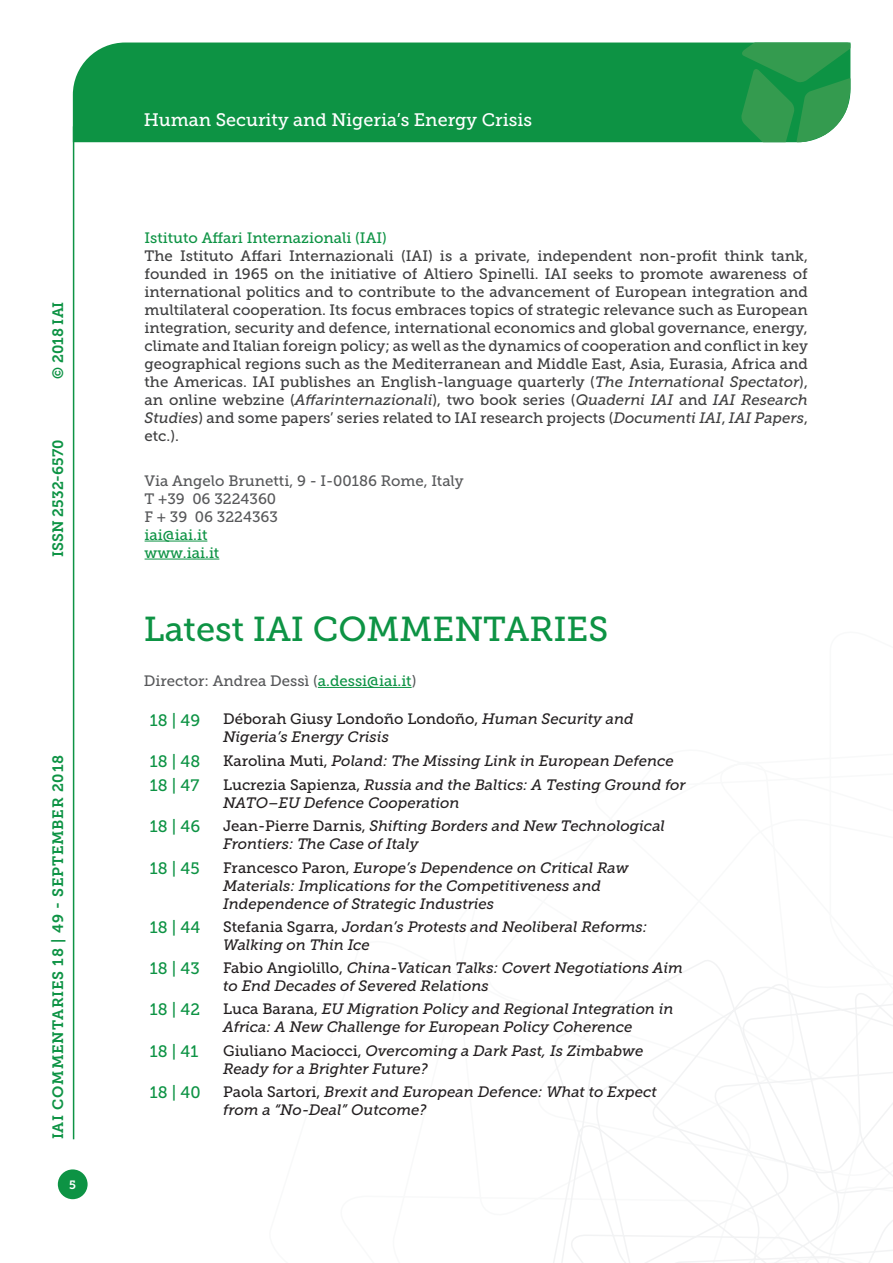
<style>
.page{position:relative;width:893px;height:1263px;background:#fff}
.page>*{position:absolute;margin:0;border:0;box-sizing:border-box;transform-origin:0 0}
.t1{font:34.5px "Museo Slab 500";color:#0d9344}
.t2{font:18px "Museo Slab 500";color:#fff}
.t3{font:16.5px "Museo Slab 500";color:#0d9344}
.Elenco_paper{font:italic 15px/18px "Museo Slab 500";color:#231f20}
.t4{font:15px/18px "Museo Slab 500";color:#3e3e3f;text-align:justify}
.t5{font:15px "Museo Slab 500";color:#57585a}
.t6{font:15px "Museo Slab 500";color:#0d9344}
.t7{font:15px "Museo Slab 700";letter-spacing:.05em;color:#0d9344}
.t8{font:15px "Museo Slab 700";color:#0d9344}
.t9{font:12px "Museo Slab 700";color:#fff}
.s1{font-style:italic}
.s2{color:#0d9344}
.s3{font-style:normal}
</style>
<div class="page">
<svg style="left:553px;top:960px;width:340px;height:303px"></svg>
<div style="left:73px;top:43px;width:668px;height:99px;background:#0d9344"></div>
<svg style="left:741px;top:43px;width:109px;height:99px;background:#339d54"></svg>
<div style="left:58px;top:1169px;width:30px;height:30px;background:#0d9344;border-radius:50%"></div>
<hr style="left:73px;top:126px;width:1px;height:1013px;background:#0d9344">
<hr style="left:318px;top:687px;width:94px;height:1px;background:#0d9344">
<hr style="left:145px;top:541px;width:62px;height:1px;background:#0d9344">
<hr style="left:145px;top:559px;width:74px;height:1px;background:#0d9344">
<p class="t7" style="left:50px;top:379px;width:79px;rotate:-90deg">© 2018 IAI</p>
<p class="t8" style="left:50px;top:557px;width:119px;rotate:-90deg">ISSN 2532-6570</p>
<p class="t7" style="left:50px;top:1139px;width:386px;rotate:-90deg">IAI COMMENTARIES 18 | 49 - SEPTEMBER 2018</p>
<p class="t9" style="left:69px;top:1178px;width:8px">5</p>
<p class="t2" style="left:144px;top:110px;width:390px">Human Security and Nigeria’s Energy Crisis</p>
<p class="t6" style="left:145px;top:229px;width:244px">Istituto Affari Internazionali (IAI)</p>
<p class="t4" style="left:145px;top:247px;width:665px">The Istituto Affari Internazionali (IAI) is a private, independent non-profit think tank, founded in 1965 on the initiative of Altiero Spinelli. IAI seeks to promote awareness of international politics and to contribute to the advancement of European integration and multilateral cooperation. Its focus embraces topics of strategic relevance such as European integration, security and defence, international economics and global governance, energy, climate and Italian foreign policy; as well as the dynamics of cooperation and conflict in key geographical regions such as the Mediterranean and Middle East, Asia, Eurasia, Africa and the Americas. IAI publishes an English-language quarterly (<span class="s1">The International Spectator</span>), an online webzine (<span class="s1">Affarinternazionali</span>), two book series (<span class="s1">Quaderni IAI</span> and <span class="s1">IAI Research Studies</span>) and some papers’ series related to IAI research projects (<span class="s1">Documenti IAI</span>, <span class="s1">IAI Papers</span>, etc.).</p>
<p class="t5" style="left:145px;top:472px;width:321px">Via Angelo Brunetti, 9 - I-00186 Rome, Italy</p>
<p class="t5" style="left:145px;top:490px;width:133px">T +39 06 3224360</p>
<p class="t5" style="left:145px;top:508px;width:135px">F + 39 06 3224363</p>
<p class="t6" style="left:145px;top:526px;width:64px">iai@iai.it</p>
<p class="t6" style="left:145px;top:544px;width:76px">www.iai.it</p>
<p class="t1" style="left:144px;top:610px;width:466px">Latest IAI COMMENTARIES</p>
<p class="t5" style="left:144px;top:672px;width:274px">Director: Andrea Dessì (<span class="s2">a.dessi@iai.it</span>)</p>
<p class="t3" style="left:150px;top:711px;width:52px">18 | 49</p>
<p class="Elenco_paper" style="left:223px;top:710px;width:412px"><span class="s3">Déborah Giusy Londoño Londoño,</span> Human Security and<br>Nigeria’s Energy Crisis</p>
<p class="t3" style="left:150px;top:752px;width:52px">18 | 48</p>
<p class="Elenco_paper" style="left:223px;top:752px;width:452px"><span class="s3">Karolina Muti,</span> Poland: The Missing Link in European Defence</p>
<p class="t3" style="left:150px;top:776px;width:51px">18 | 47</p>
<p class="Elenco_paper" style="left:223px;top:776px;width:464px"><span class="s3">Lucrezia Sapienza,</span> Russia and the Baltics: A Testing Ground for<br>NATO–EU Defence Cooperation</p>
<p class="t3" style="left:150px;top:817px;width:52px">18 | 46</p>
<p class="Elenco_paper" style="left:223px;top:817px;width:443px"><span class="s3">Jean-Pierre Darnis,</span> Shifting Borders and New Technological<br>Frontiers: The Case of Italy</p>
<p class="t3" style="left:150px;top:859px;width:51px">18 | 45</p>
<p class="Elenco_paper" style="left:223px;top:858px;width:407px"><span class="s3">Francesco Paron,</span> Europe’s Dependence on Critical Raw<br>Materials: Implications for the Competitiveness and<br>Independence of Strategic Industries</p>
<p class="t3" style="left:150px;top:918px;width:52px">18 | 44</p>
<p class="Elenco_paper" style="left:223px;top:918px;width:426px"><span class="s3">Stefania Sgarra,</span> Jordan’s Protests and Neoliberal Reforms:<br>Walking on Thin Ice</p>
<p class="t3" style="left:150px;top:959px;width:51px">18 | 43</p>
<p class="Elenco_paper" style="left:223px;top:959px;width:461px"><span class="s3">Fabio Angiolillo,</span> China-Vatican Talks: Covert Negotiations Aim to End Decades of Severed Relations</p>
<p class="t3" style="left:150px;top:1000px;width:52px">18 | 42</p>
<p class="Elenco_paper" style="left:223px;top:1000px;width:452px"><span class="s3">Luca Barana,</span> EU Migration Policy and Regional Integration in<br>Africa: A New Challenge for European Policy Coherence</p>
<p class="t3" style="left:150px;top:1042px;width:50px">18 | 41</p>
<p class="Elenco_paper" style="left:223px;top:1041px;width:422px"><span class="s3">Giuliano Maciocci,</span> Overcoming a Dark Past, Is Zimbabwe<br>Ready for a Brighter Future?</p>
<p class="t3" style="left:150px;top:1083px;width:52px">18 | 40</p>
<p class="Elenco_paper" style="left:223px;top:1083px;width:435px"><span class="s3">Paola Sartori,</span> Brexit and European Defence: What to Expect from a “No-Deal” Outcome?</p>
</div>
